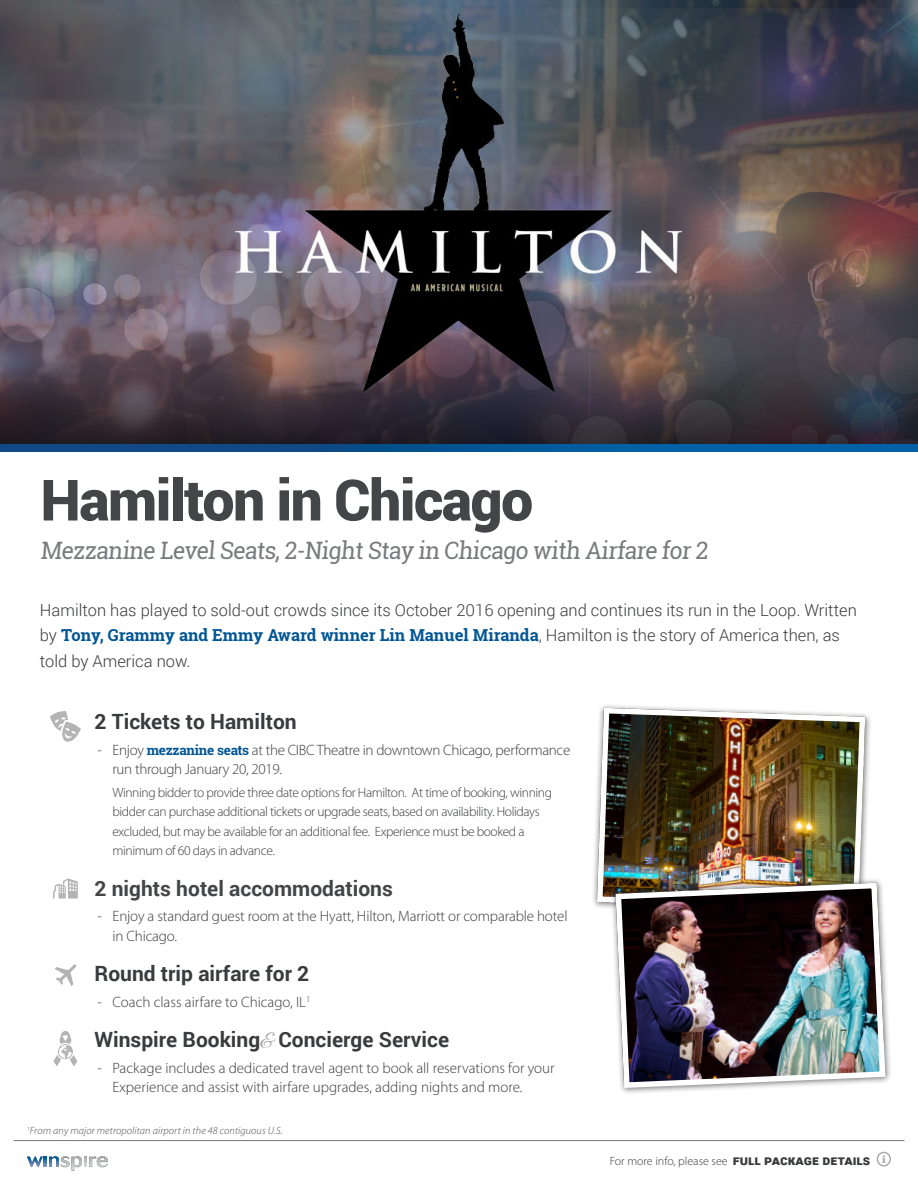
<style>
.page{position:relative;width:918px;height:1188px;background:#fff}
.page>*{position:absolute;margin:0;border:0;box-sizing:border-box;transform-origin:0 0}
.t1{font:900 57px "Roboto";letter-spacing:-.025em;color:#444546}
.MAIN_SUBHEADER{font:24px "Roboto Slab";color:#797b7c;scale:.96 1}
.Main_Bullet{font:700 21px "Roboto";color:#3a3b3d}
.Main_Bullet-2{font:700 21px "Roboto";color:#444546}
.SubBullet{font:300 16.5px/25.5px "Roboto";color:#3a3b3d}
.t2{font:300 15px/19.5px "Myriad Pro";letter-spacing:-.005em;color:#3a3b3d}
.Subtext{font:300 13.5px/19.5px "Myriad Pro";letter-spacing:-.03em;color:#3a3b3d}
.t3{font:300 12px "Myriad Pro";color:#3a3b3d}
.t4{font:italic 300 10.5px "Myriad Pro";letter-spacing:.01em;color:#4b4c4e}
.s1{font-family:"Roboto Slab";font-weight:700;color:#005594}
.s2{font-family:"Roboto Slab";font-weight:700;font-size:13.5px;color:#005594}
.s3{font-family:"Great Vibes";font-weight:400;color:#a4a5a6}
.s4{font-family:"Roboto";font-weight:900;font-size:13.5px}
</style>
<div class="page">
<hr style="left:14px;top:1140px;width:890px;height:1px;background:#797b7c">
<svg style="left:877px;top:1152px;width:14px;height:14px"></svg>
<svg style="left:27px;top:1156px;width:81px;height:15px"></svg>
<img style="left:0;top:0;width:918px;height:340px">
<div style="left:592px;top:703px;width:280px;height:215px;background:#231f20;opacity:.6"></div>
<img style="left:594px;top:705px;width:274px;height:209px">
<svg style="left:0;top:340px;width:918px;height:105px;background:#423941"></svg>
<svg style="left:0;top:445px;width:918px;height:7px;background:#065494"></svg>
<svg style="left:53px;top:878px;width:25px;height:21px"></svg>
<svg style="left:53px;top:1031px;width:24px;height:35px"></svg>
<div style="left:610px;top:878px;width:282px;height:217px;background:#231f20;opacity:.6"></div>
<img style="left:613px;top:880px;width:275px;height:211px">
<svg style="left:50px;top:711px;width:31px;height:31px"></svg>
<svg style="left:55px;top:964px;width:21px;height:22px"></svg>
<p class="t1" style="left:40px;top:460px;width:494px">Hamilton in Chicago</p>
<p class="MAIN_SUBHEADER" style="left:40px;top:534px;width:700px">Mezzanine Level Seats, 2-Night Stay in Chicago with Airfare for 2</p>
<p class="SubBullet" style="left:40px;top:597px;width:819px">Hamilton has played to sold-out crowds since its October 2016 opening and continues its run in the Loop. Written by <span class="s1">Tony, Grammy and Emmy Award winner Lin Manuel Miranda</span>, Hamilton is the story of America then, as told by America now.</p>
<p class="Main_Bullet" style="left:94px;top:707px;width:204px">2 Tickets to Hamilton</p>
<p class="t2" style="left:112px;top:740px;width:459px;text-indent:-15px">- Enjoy <span class="s2">mezzanine seats</span> at the CIBC Theatre in downtown Chicago, performance run through January 20, 2019.</p>
<p class="Subtext" style="left:112px;top:782px;width:441px">Winning bidder to provide three date options for Hamilton. At time of booking, winning bidder can purchase additional tickets or upgrade seats, based on availability. Holidays excluded, but may be available for an additional fee. Experience must be booked a minimum of 60 days in advance.</p>
<p class="Main_Bullet-2" style="left:94px;top:873px;width:300px">2 nights hotel accommodations</p>
<p class="t2" style="left:112px;top:906px;width:457px;text-indent:-15px">- Enjoy a standard guest room at the Hyatt, Hilton, Marriott or comparable hotel in Chicago.</p>
<p class="Main_Bullet" style="left:94px;top:959px;width:216px">Round trip airfare for 2</p>
<p class="t2" style="left:98px;top:992px;width:214px">- Coach class airfare to Chicago, IL<sup>1</sup></p>
<p class="Main_Bullet" style="left:94px;top:1025px;width:356px">Winspire Booking<span class="s3">&amp;</span> Concierge Service</p>
<p class="t2" style="left:112px;top:1058px;width:444px;text-indent:-15px">- Package includes a dedicated travel agent to book all reservations for your<br>Experience and assist with airfare upgrades, adding nights and more.</p>
<p class="t4" style="left:27px;top:1125px;width:257px"><sup>1</sup>From any major metropolitan airport in the 48 contiguous U.S.</p>
<p class="t3" style="left:610px;top:1154px;width:262px">For more info, please see <span class="s4">full package Details</span></p>
</div>
